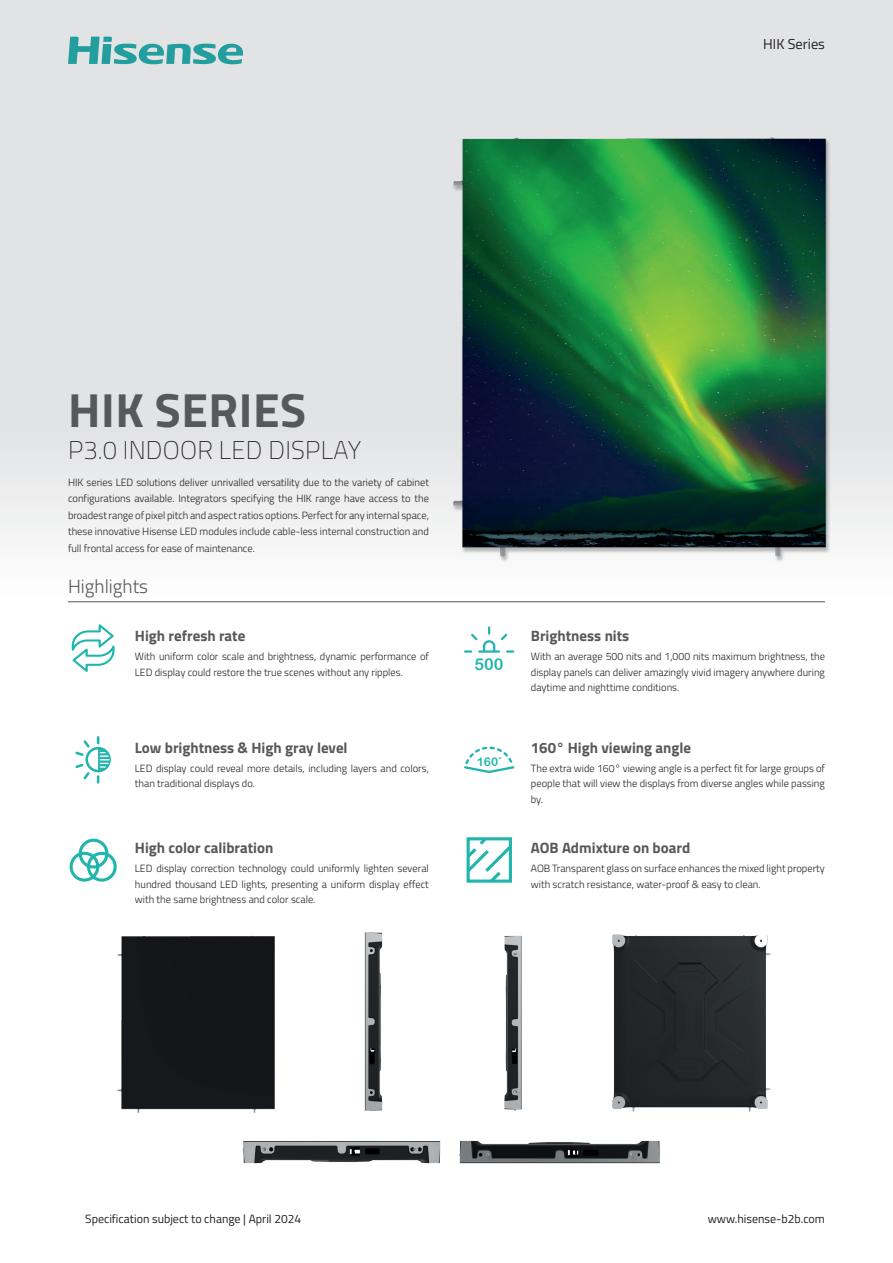
<style>
.page{position:relative;width:893px;height:1263px;background:#fff}
.page>*{position:absolute;margin:0;border:0;box-sizing:border-box;transform-origin:0 0}
.t1{font:700 48px "Titillium Web";letter-spacing:.01em;color:#57585a}
.t2{font:200 25.65px "Titillium Web";letter-spacing:.01em;color:#231f20}
.t3{font:300 19.05px "Titillium Web";color:#57585a}
.t4{font:16.35px "Arial Rounded MT Bold";color:#21b5ad}
.t5{font:700 15px "Titillium Web";color:#57585a}
.t6{font:14.4px "Titillium Web";color:#231f20}
.t7{font:12px "Titillium Web";color:#231f20}
.t8{font:12px "Arial Rounded MT Bold";color:#21b5ad}
.t9{font:300 10.5px/15.3px "Titillium Web";color:#231f20;text-align:justify}
</style>
<div class="page">
<div style="left:0;top:0;width:892px;height:703px;background:linear-gradient(to bottom,#d9dbdc,#fafafa)"></div>
<svg style="left:68px;top:37px;width:177px;height:27px;background:#83c0c1"></svg>
<svg style="left:72px;top:624px;width:43px;height:48px"></svg>
<svg style="left:464px;top:626px;width:50px;height:27px"></svg>
<svg style="left:75px;top:736px;width:36px;height:48px"></svg>
<svg style="left:464px;top:747px;width:50px;height:26px"></svg>
<div style="left:79px;top:839px;width:29px;height:29px;border:3px solid #21b5ad;border-radius:50%"></div>
<div style="left:70px;top:852px;width:29px;height:30px;border:3px solid #21b5ad;border-radius:50%"></div>
<div style="left:87px;top:852px;width:30px;height:30px;border:3px solid #21b5ad;border-radius:50%"></div>
<svg style="left:466px;top:837px;width:46px;height:46px"></svg>
<hr style="left:68px;top:601px;width:757px;height:1px;background:#57585a">
<img style="left:444px;top:127px;width:392px;height:442px">
<img style="left:117px;top:935px;width:158px;height:178px">
<img style="left:242px;top:1140px;width:418px;height:24px">
<img style="left:504px;top:935px;width:18px;height:176px">
<img style="left:364px;top:932px;width:19px;height:179px">
<img style="left:612px;top:934px;width:159px;height:178px">
<h3 class="t6" style="left:763px;top:34px;width:63px">HIK Series</h3>
<h1 class="t1" style="left:68px;top:373px;width:239px">HIK SERIES</h1>
<h2 class="t2" style="left:68px;top:432px;width:294px">P3.0 INDOOR LED DISPLAY</h2>
<p class="t9" style="left:68px;top:473px;width:362px;line-height:16.5px">HIK series LED solutions deliver unrivalled versatility due to the variety of cabinet configurations available. Integrators specifying the HIK range have access to the broadest range of pixel pitch and aspect ratios options. Perfect for any internal space, these innovative Hisense LED modules include cable-less internal construction and full frontal access for ease of maintenance.</p>
<h3 class="t3" style="left:68px;top:572px;width:82px">Highlights</h3>
<h3 class="t5" style="left:135px;top:625px;width:112px">High refresh rate</h3>
<p class="t9" style="left:135px;top:648px;width:296px">With uniform color scale and brightness, dynamic performance of<br>LED display could restore the true scenes without any ripples.</p>
<h3 class="t5" style="left:135px;top:736px;width:214px">Low brightness &amp; High gray level</h3>
<p class="t9" style="left:135px;top:760px;width:296px">LED display could reveal more details, including layers and colors, than traditional displays do.</p>
<h3 class="t5" style="left:135px;top:837px;width:140px">High color calibration</h3>
<p class="t9" style="left:135px;top:860px;width:296px">LED display correction technology could uniformly lighten several hundred thousand LED lights, presenting a uniform display effect with the same brightness and color scale.</p>
<h3 class="t4" style="left:475px;top:654px;width:31px">500</h3>
<p class="t8" style="left:477px;top:754px;width:27px">160˚</p>
<h3 class="t5" style="left:531px;top:625px;width:100px">Brightness nits</h3>
<p class="t9" style="left:531px;top:648px;width:296px">With an average 500 nits and 1,000 nits maximum brightness, the display panels can deliver amazingly vivid imagery anywhere during daytime and nighttime conditions.</p>
<h3 class="t5" style="left:531px;top:736px;width:162px">160° High viewing angle</h3>
<p class="t9" style="left:531px;top:760px;width:296px">The extra wide 160° viewing angle is a perfect fit for large groups of people that will view the displays from diverse angles while passing by.</p>
<h3 class="t5" style="left:531px;top:837px;width:161px">AOB Admixture on board</h3>
<p class="t9" style="left:531px;top:860px;width:296px">AOB Transparent glass on surface enhances the mixed light property with scratch resistance, water-proof &amp; easy to clean.</p>
<p class="t7" style="left:85px;top:1209px;width:218px">Specification subject to change | April 2024</p>
<p class="t7" style="left:708px;top:1209px;width:119px">www.hisense-b2b.com</p>
</div>
